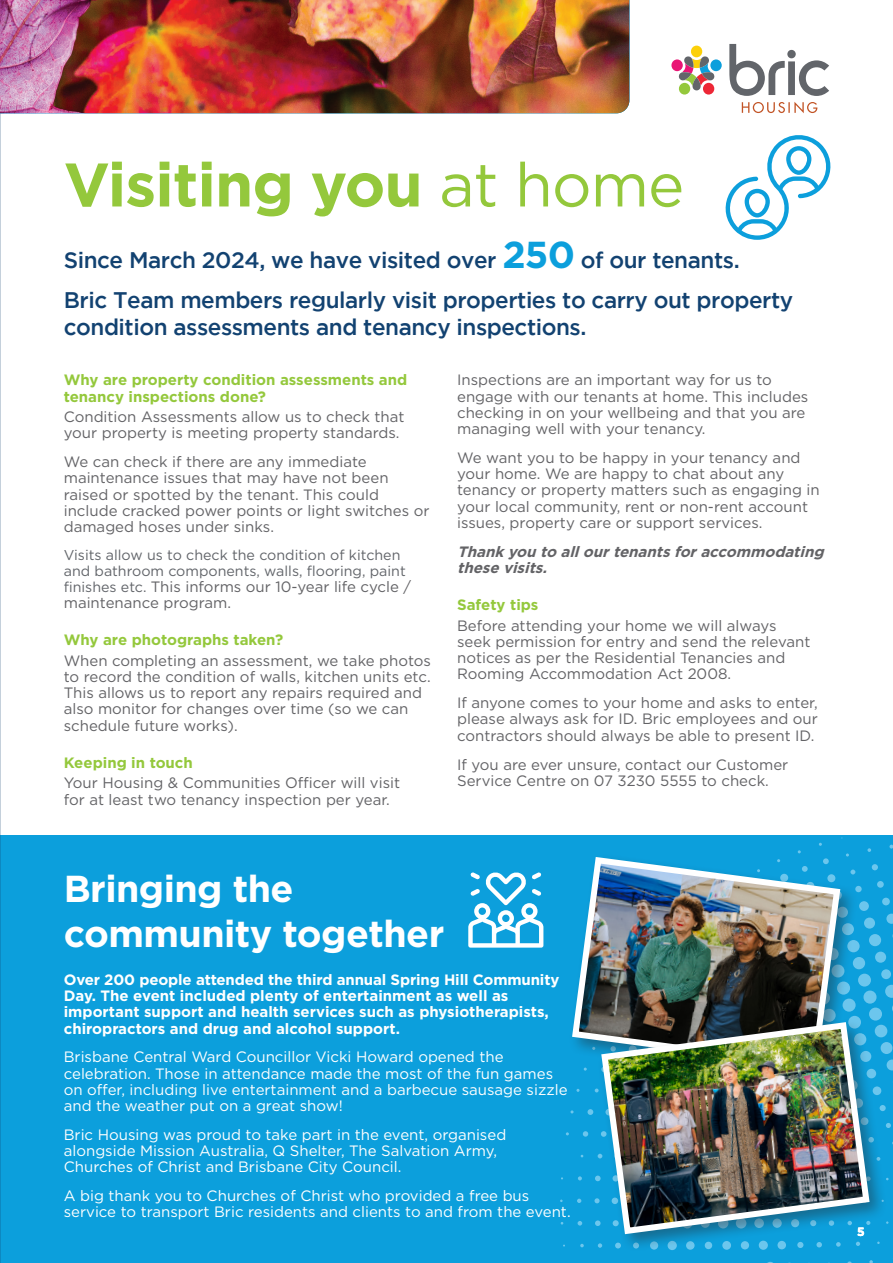
<style>
.page{position:relative;width:893px;height:1263px;background:#fff}
.page>*{position:absolute;margin:0;border:0;box-sizing:border-box;transform-origin:0 0}
._2__Lead_para_Text{font:700 61.35px "Gotham";letter-spacing:-.015em;color:#94c83c}
._2__Lead_para_Text-2{font:700 37.5px/45px "Gotham";letter-spacing:-.015em;color:#fff}
._2__Lead_para_Text-3{font:500 22.5px/27px "Gotham";letter-spacing:-.02em;color:#124271}
._1__Body_text{font:15px/16.2px "Gotham";color:#636366}
._1__Body_text-2{font:15px/16.2px "Gotham";color:#fff}
._1__Body_text-3{font:700 15px/16.2px "Gotham";color:#fff}
._1__Body_text-4{font:700 15px/16.2px "Gotham";color:#94c83c}
._1__Body_text-5{font:italic 700 15px/16.2px "Gotham";color:#636366}
._1__Body_text-6{font:14.25px/15.5px "Gotham";color:#62656a}
._3__Sub_heading{font:700 12px "Gotham";color:#fff}
.s1{font-weight:400}
.s2{font-weight:700;font-size:37.5px;color:#0c9fdc}
.s3{font-size:14.25px;color:#62656a}
</style>
<div class="page">
<div style="left:0;top:836px;width:893px;height:427px;background:#0c9fdc"></div>
<svg style="left:887px;top:1123px;width:4px;height:5px"></svg>
<svg style="left:887px;top:1059px;width:6px;height:11px"></svg>
<div style="left:881px;top:1042px;width:11px;height:12px;background:#6cc6ed;border-radius:50%"></div>
<svg style="left:869px;top:1007px;width:13px;height:13px"></svg>
<div style="left:848px;top:1016px;width:13px;height:12px;background:#56bde9;border-radius:50%"></div>
<svg style="left:885px;top:985px;width:8px;height:26px"></svg>
<svg style="left:863px;top:990px;width:13px;height:14px"></svg>
<svg style="left:881px;top:969px;width:10px;height:10px"></svg>
<div style="left:858px;top:974px;width:13px;height:12px;background:#6cc6ed;border-radius:50%"></div>
<div style="left:875px;top:952px;width:11px;height:11px;background:#6cc6ed;border-radius:50%"></div>
<div style="left:853px;top:957px;width:12px;height:12px;background:#6cc6ed;border-radius:50%"></div>
<div style="left:869px;top:934px;width:12px;height:12px;background:#6cc6ed;border-radius:50%"></div>
<svg style="left:847px;top:940px;width:13px;height:12px"></svg>
<svg style="left:886px;top:914px;width:7px;height:10px"></svg>
<svg style="left:864px;top:917px;width:11px;height:12px"></svg>
<div style="left:882px;top:898px;width:8px;height:7px;background:#6cc6ed;border-radius:50%"></div>
<svg style="left:859px;top:901px;width:10px;height:10px"></svg>
<div style="left:877px;top:881px;width:7px;height:7px;background:#6cc6ed;border-radius:50%"></div>
<div style="left:855px;top:886px;width:7px;height:6px;background:#6cc6ed;border-radius:50%"></div>
<svg style="left:594px;top:1198px;width:3px;height:5px"></svg>
<svg style="left:872px;top:864px;width:6px;height:6px"></svg>
<svg style="left:577px;top:1199px;width:4px;height:4px"></svg>
<svg style="left:578px;top:1221px;width:4px;height:4px"></svg>
<svg style="left:580px;top:1244px;width:4px;height:3px"></svg>
<svg style="left:889px;top:845px;width:4px;height:3px"></svg>
<svg style="left:867px;top:848px;width:4px;height:4px"></svg>
<svg style="left:587px;top:1109px;width:6px;height:6px"></svg>
<svg style="left:583px;top:1131px;width:5px;height:6px"></svg>
<svg style="left:578px;top:1176px;width:4px;height:4px"></svg>
<svg style="left:729px;top:44px;width:100px;height:52px"></svg>
<div style="left:691px;top:46px;width:11px;height:11px;background:#fcd009;border-radius:50%"></div>
<div style="left:710px;top:59px;width:12px;height:12px;background:#0c9fdc;border-radius:50%"></div>
<div style="left:671px;top:59px;width:12px;height:12px;background:#e91575;border-radius:50%"></div>
<div style="left:703px;top:83px;width:11px;height:12px;background:#ed2736;border-radius:50%"></div>
<div style="left:679px;top:83px;width:11px;height:12px;background:#94c83c;border-radius:50%"></div>
<svg style="left:679px;top:56px;width:35px;height:34px"></svg>
<svg style="left:742px;top:102px;width:75px;height:11px"></svg>
<img style="left:0;top:0;width:629px;height:113px">
<svg style="left:725px;top:135px;width:106px;height:105px"></svg>
<div style="left:568px;top:853px;width:290px;height:234px;background:#231f20;opacity:.4"></div>
<img style="left:569px;top:853px;width:275px;height:219px">
<div style="left:597px;top:1018px;width:290px;height:234px;background:#231f20;opacity:.4"></div>
<img style="left:598px;top:1019px;width:275px;height:218px">
<svg style="left:468px;top:872px;width:75px;height:76px"></svg>
<p class="_2__Lead_para_Text" style="left:64px;top:144px;width:622px">Visiting you <span class="s1">at home</span></p>
<p class="_2__Lead_para_Text-3" style="left:64px;top:247px;width:677px">Since March 2024, we have visited over <span class="s2">250</span> of our tenants.</p>
<p class="_2__Lead_para_Text-3" style="left:64px;top:286px;width:731px">Bric Team members regularly visit properties to carry out property condition assessments and tenancy inspections.</p>
<p class="_1__Body_text-4" style="left:64px;top:372px;width:345px">Why are property condition assessments and tenancy inspections done?</p>
<p class="_1__Body_text" style="left:64px;top:408px;width:342px">Condition Assessments allow us to check that your property is meeting property standards.</p>
<p class="_1__Body_text" style="left:64px;top:453px;width:367px">We can check if there are any immediate maintenance issues that may have not been raised or spotted by the tenant. This could include cracked power points or light switches or damaged hoses under sinks.</p>
<p class="_1__Body_text-6" style="left:64px;top:547px;width:344px">Visits allow us to check the condition of kitchen and bathroom components, walls, flooring, paint</p>
<p class="_1__Body_text" style="left:64px;top:578px;width:349px"><span class="s3">finishes etc.</span> This informs our 10-year life cycle / maintenance program.</p>
<p class="_1__Body_text-4" style="left:64px;top:632px;width:221px">Why are photographs taken?</p>
<p class="_1__Body_text" style="left:64px;top:652px;width:369px">When completing an assessment, we take photos to record the condition of walls, kitchen units etc.<br>This allows us to report any repairs required and also monitor for changes over time (so we can schedule future works).</p>
<p class="_1__Body_text-4" style="left:64px;top:754px;width:131px">Keeping in touch</p>
<p class="_1__Body_text" style="left:64px;top:775px;width:338px">Your Housing &amp; Communities Officer will visit for at least two tenancy inspection per year.</p>
<p class="_1__Body_text" style="left:457px;top:372px;width:353px">Inspections are an important way for us to engage with our tenants at home. This includes checking in on your wellbeing and that you are managing well with your tenancy.</p>
<p class="_1__Body_text" style="left:457px;top:449px;width:364px">We want you to be happy in your tenancy and your home. We are happy to chat about any tenancy or property matters such as engaging in your local community, rent or non-rent account issues, property care or support services.</p>
<p class="_1__Body_text-5" style="left:457px;top:543px;width:373px">Thankyouto allourtenantsforaccommodating thesevisits.</p>
<p class="_1__Body_text-4" style="left:457px;top:597px;width:83px">Safety tips</p>
<p class="_1__Body_text" style="left:457px;top:617px;width:355px">Before attending your home we will always seek permission for entry and send the relevant notices as per the Residential Tenancies and Rooming Accommodation Act 2008.</p>
<p class="_1__Body_text" style="left:457px;top:694px;width:362px;text-align:justify">If anyone comes to your home and asks to enter, please always ask for ID. Bric employees and our contractors should always be able to present ID.</p>
<p class="_1__Body_text" style="left:457px;top:756px;width:333px">If you are ever unsure, contact our Customer<br>Service Centre on 07 3230 5555 to check.</p>
<p class="_2__Lead_para_Text-2" style="left:64px;top:866px;width:382px">Bringing the community together</p>
<p class="_1__Body_text-3" style="left:64px;top:971px;width:497px">Over 200 people attended the third annual Spring Hill Community Day. The event included plenty of entertainment as well as important support and health services such as physiotherapists, chiropractors and drug and alcohol support.</p>
<p class="_1__Body_text-2" style="left:64px;top:1049px;width:505px">Brisbane Central Ward Councillor Vicki Howard opened the celebration. Those in attendance made the most of the fun games on offer, including live entertainment and a barbecue sausage sizzle and the weather put on a great show!</p>
<p class="_1__Body_text-2" style="left:64px;top:1126px;width:444px">Bric Housing was proud to take part in the event, organised alongside Mission Australia, Q Shelter, The Salvation Army,<br>Churches of Christ and Brisbane City Council.</p>
<p class="_1__Body_text-2" style="left:64px;top:1187px;width:508px">A big thank you to Churches of Christ who provided a free bus service to transport Bric residents and clients to and from the event.</p>
<p class="_3__Sub_heading" style="left:857px;top:1224px;width:9px">5</p>
</div>
